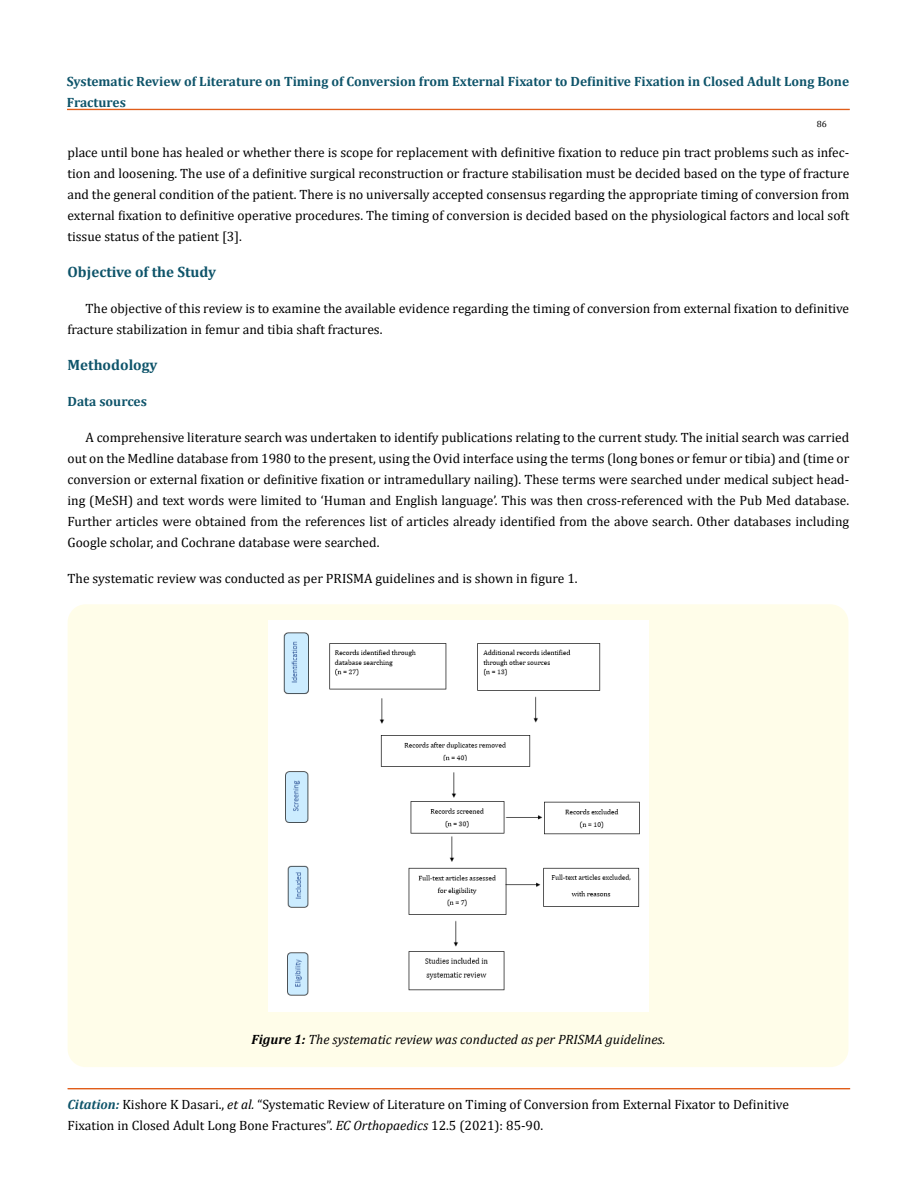
<style>
.page{position:relative;width:917px;height:1190px;background:#fff}
.page>*{position:absolute;margin:0;border:0;box-sizing:border-box;transform-origin:0 0}
.t1{font:700 15px "Cambria";color:#0e546a}
.t2{font:13.5px/21px "Cambria";color:#000}
.t3{font:700 13.5px/21px "Cambria";color:#0e546a}
.t4{font:italic 13.5px "Cambria";color:#000}
.t5{font:9px "Cambria";color:#000}
.s1{font-weight:700}
.s2{font-weight:700;font-style:italic;color:#0e546a}
.s3{font-style:italic}
</style>
<div class="page">
<div style="left:67px;top:109px;width:782px;height:1px;border:1px solid #e05d1a"></div>
<div style="left:68px;top:1088px;width:781px;height:1px;border:1px solid #e05d1a"></div>
<div style="left:68px;top:604px;width:780px;height:463px;background:#fffde9;border-radius:18px"></div>
<img style="left:268px;top:620px;width:380px;height:391px">
<p class="t3" style="left:67px;top:71px;width:783px">Systematic Review of Literature on Timing of Conversion from External Fixator to Definitive Fixation in Closed Adult Long Bone<br>Fractures</p>
<p class="t5" style="left:816px;top:118px;width:11px">86</p>
<p class="t2" style="left:68px;top:142px;width:783px;text-align:justify">place until bone has healed or whether there is scope for replacement with definitive fixation to reduce pin tract problems such as infec&shy;tion and loosening. The use of a definitive surgical reconstruction or fracture stabilisation must be decided based on the type of fracture and the general condition of the patient. There is no universally accepted consensus regarding the appropriate timing of conversion from external fixation to definitive operative procedures. The timing of conversion is decided based on the physiological factors and local soft tissue status of the patient [3].</p>
<p class="t1" style="left:68px;top:261px;width:150px">Objective of the Study</p>
<p class="t2" style="left:68px;top:298px;width:783px;text-indent:18px">The objective of this review is to examine the available evidence regarding the timing of conversion from external fixation to definitive fracture stabilization in femur and tibia shaft fractures.</p>
<p class="t1" style="left:68px;top:354px;width:92px">Methodology</p>
<p class="t3" style="left:68px;top:391px;width:81px">Data sources</p>
<p class="t2" style="left:68px;top:427px;width:783px;text-align:justify;text-indent:18px">A comprehensive literature search was undertaken to identify publications relating to the current study. The initial search was carried out on the Medline database from 1980 to the present, using the Ovid interface using the terms (long bones or femur or tibia) and (time or conversion or external fixation or definitive fixation or intramedullary nailing). These terms were searched under medical subject head&shy;ing (MeSH) and text words were limited to ‘Human and English language’. This was then cross-referenced with the Pub Med database.<br>Further articles were obtained from the references list of articles already identified from the above search. Other databases including Google scholar, and Cochrane database were searched.</p>
<p class="t2" style="left:68px;top:568px;width:511px">The systematic review was conducted as per PRISMA guidelines and is shown in figure 1.</p>
<p class="t4" style="left:251px;top:1030px;width:415px"><span class="s1">Figure 1:</span> The systematic review was conducted as per PRISMA guidelines.</p>
<p class="t2" style="left:68px;top:1093px;width:723px"><span class="s2">Citation:</span> Kishore K Dasari., <span class="s3">et al.</span> “Systematic Review of Literature on Timing of Conversion from External Fixator to Definitive<br>Fixation in Closed Adult Long Bone Fractures”. <span class="s3">EC Orthopaedics</span> 12.5 (2021): 85-90.</p>
</div>
